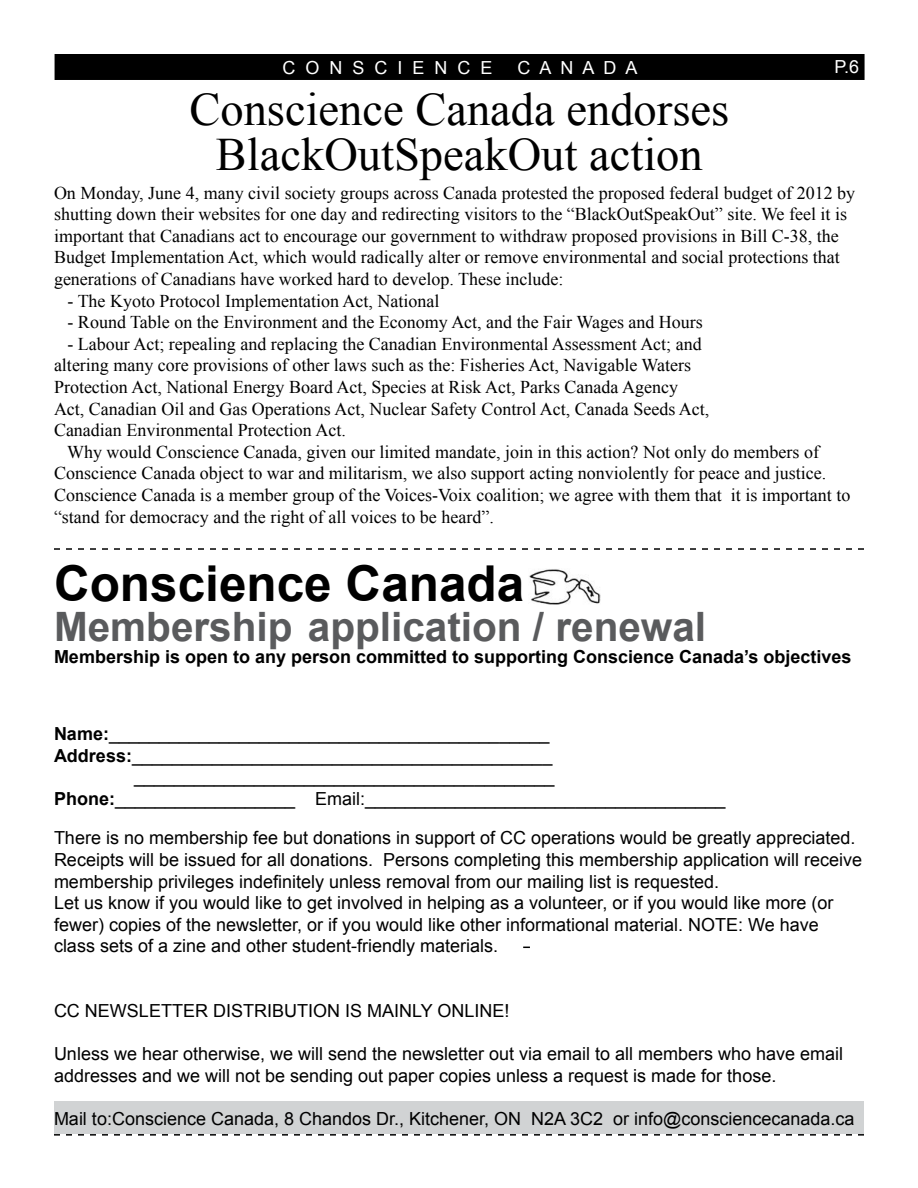
<style>
.page{position:relative;width:918px;height:1188px;background:#fff}
.page>*{position:absolute;margin:0;border:0;box-sizing:border-box;transform-origin:0 0}
.t1{font:700 49.5px "Arial";color:#000}
.t2{font:46.5px/45px "Times New Roman";color:#000;text-align:center}
.t3{font:700 40.5px "Arial";color:#5a5b5d}
.t4{font:18px/21.6px "Times New Roman";color:#000}
.t5{font:18px/21.6px "Arial";color:#000}
.t6{font:700 18px "Arial";color:#000}
.t7{font:18px "Arial";color:#fff}
.s1{font-weight:700}
</style>
<div class="page">
<div style="left:55px;top:55px;width:809px;height:24px;background:#000"></div>
<div style="left:55px;top:54px;width:810px;height:26px;border:2px solid #000"></div>
<div style="left:54px;top:1101px;width:810px;height:33px;background:#d1d3d4"></div>
<img style="left:529px;top:569px;width:71px;height:36px">
<svg style="left:54px;top:1134px;width:810px;height:2px"></svg>
<svg style="left:54px;top:548px;width:810px;height:2px"></svg>
<p class="t7" style="left:283px;top:56px;width:212px">C O N S C I E N C E</p>
<p class="t7" style="left:518px;top:56px;width:121px">C A N A D A</p>
<p class="t7" style="left:835px;top:55px;width:26px">P.6</p>
<h2 class="t2" style="left:189px;top:86px;width:541px">Conscience Canada endorses<br>BlackOutSpeakOut action</h2>
<p class="t4" style="left:54px;top:182px;width:803px">On Monday, June 4, many civil society groups across Canada protested the proposed federal budget of 2012 by shutting down their websites for one day and redirecting visitors to the “BlackOutSpeakOut” site. We feel it is important that Canadians act to encourage our government to withdraw proposed provisions in Bill C-38, the Budget Implementation Act, which would radically alter or remove environmental and social protections that generations of Canadians have worked hard to develop. These include:</p>
<p class="t4" style="left:68px;top:290px;width:374px">- The Kyoto Protocol Implementation Act, National</p>
<p class="t4" style="left:68px;top:311px;width:637px">- Round Table on the Environment and the Economy Act, and the Fair Wages and Hours</p>
<p class="t4" style="left:54px;top:333px;width:657px;text-indent:14px">- Labour Act; repealing and replacing the Canadian Environmental Assessment Act; and altering many core provisions of other laws such as the: Fisheries Act, Navigable Waters Protection Act, National Energy Board Act, Species at Risk Act, Parks Canada Agency Act, Canadian Oil and Gas Operations Act, Nuclear Safety Control Act, Canada Seeds Act, Canadian Environmental Protection Act.</p>
<p class="t4" style="left:54px;top:441px;width:798px;text-indent:13px">Why would Conscience Canada, given our limited mandate, join in this action? Not only do members of Conscience Canada object to war and militarism, we also support acting nonviolently for peace and justice.<br>Conscience Canada is a member group of the Voices-Voix coalition; we agree with them that it is important to “stand for democracy and the right of all voices to be heard”.</p>
<h1 class="t1" style="left:54px;top:551px;width:472px">Conscience Canada</h1>
<h3 class="t3" style="left:54px;top:600px;width:654px">Membership application / renewal</h3>
<p class="t6" style="left:54px;top:645px;width:799px">Membership is open to any person committed to supporting Conscience Canada’s objectives</p>
<p class="t5" style="left:54px;top:723px;width:497px"><span class="s1">Name:</span>____________________________________________</p>
<p class="t5" style="left:54px;top:745px;width:500px"><span class="s1">Address:</span>__________________________________________</p>
<p class="t5" style="left:134px;top:766px;width:422px">__________________________________________</p>
<p class="t5" style="left:54px;top:788px;width:673px"><span class="s1">Phone:</span>__________________ Email:____________________________________</p>
<p class="t5" style="left:54px;top:827px;width:810px">There is no membership fee but donations in support of CC operations would be greatly appreciated.<br>Receipts will be issued for all donations. Persons completing this membership application will receive membership privileges indefinitely unless removal from our mailing list is requested.<br>Let us know if you would like to get involved in helping as a volunteer, or if you would like more (or fewer) copies of the newsletter, or if you would like other informational material. NOTE: We have class sets of a zine and other student-friendly materials.</p>
<p class="t5" style="left:54px;top:1000px;width:457px">CC NEWSLETTER DISTRIBUTION IS MAINLY ONLINE!</p>
<p class="t5" style="left:54px;top:1043px;width:791px">Unless we hear otherwise, we will send the newsletter out via email to all members who have email addresses and we will not be sending out paper copies unless a request is made for those.</p>
<p class="t5" style="left:54px;top:1108px;width:802px">Mail to:Conscience Canada, 8 Chandos Dr., Kitchener, ON N2A 3C2 or info@consciencecanada.ca</p>
</div>
